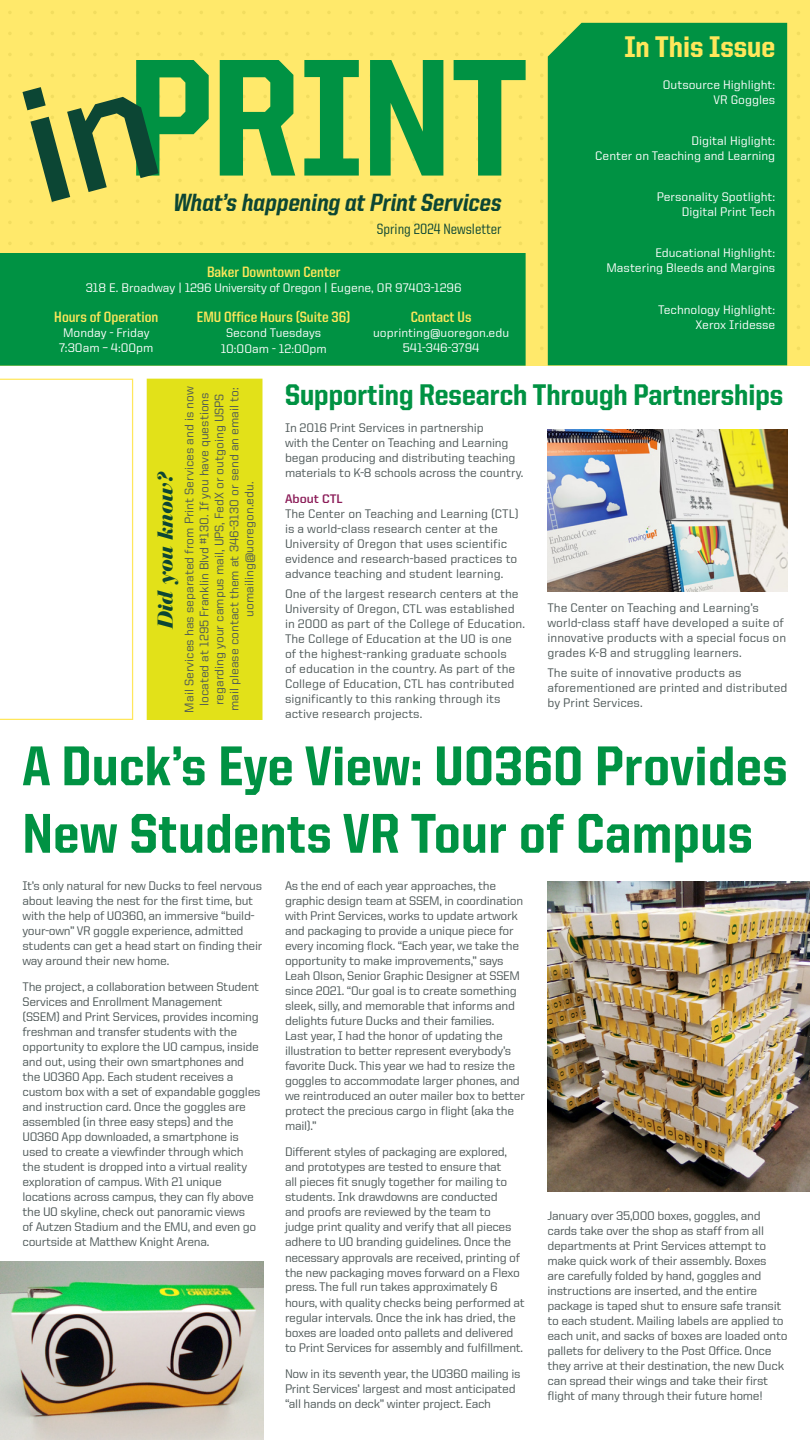
<style>
.page{position:relative;width:810px;height:1440px;background:#fff}
.page>*{position:absolute;margin:0;border:0;box-sizing:border-box;transform-origin:0 0}
.t1{font:800 56.25px/67.5px "United Sans Semi Cond";letter-spacing:.01em;color:#009243}
.t2{font:800 30px "United Sans Semi Cond";color:#009243}
.t3{font:800 30px "United Sans Semi Cond";color:#ffe75b}
.t4{font:800 25px "United Italic Semi Cond";color:#0c4634}
.t5{font:italic 900 22.5px "Bauer Bodoni BT";color:#0c4634}
.t6{font:700 15px "United Sans Semi Cond";color:#ffe75b}
.t7{font:500 15px "United Sans Semi Cond";color:#0c4634}
.t8{font:500 12.5px/15px "United Sans Reg";letter-spacing:-.025em;color:#4d5757}
.t9{font:500 12.5px/15px "United Sans Reg";color:#4d5757}
.t10{font:500 12.5px/15px "United Sans Reg";color:#fff;text-align:right}
.t11{font:700 12.5px "United Sans Reg";color:#8b1c58}
</style>
<div class="page">
<div style="left:147px;top:379px;width:115px;height:340px;background:#e2e119"></div>
<div style="left:0;top:0;width:810px;height:366px;background:#ffe96b"></div>
<svg style="left:0;top:379px;width:133px;height:341px"></svg>
<div style="left:548px;top:23px;width:239px;height:342px;background:#009243"></div>
<div style="left:0;top:253px;width:526px;height:113px;background:#009243"></div>
<img style="left:548px;top:429px;width:240px;height:162px">
<img style="left:548px;top:881px;width:262px;height:310px">
<img style="left:0;top:1261px;width:263px;height:179px">
<svg style="left:220px;top:53px;width:75px;height:129px"></svg>
<svg style="left:304px;top:53px;width:55px;height:129px"></svg>
<svg style="left:370px;top:53px;width:73px;height:129px"></svg>
<svg style="left:454px;top:53px;width:72px;height:129px"></svg>
<svg style="left:22px;top:53px;width:187px;height:150px"></svg>
<h3 class="t4" style="left:173px;top:189px;width:330px">What’s happening at Print Services</h3>
<p class="t7" style="left:377px;top:222px;width:126px">Spring 2024 Newsletter</p>
<p class="t6" style="left:207px;top:264px;width:135px">Baker Downtown Center</p>
<p class="t10" style="left:86px;top:280px;width:378px">318 E. Broadway | 1296 University of Oregon | Eugene, OR 97403-1296</p>
<p class="t6" style="left:54px;top:309px;width:106px">Hours of Operation</p>
<p class="t10" style="left:59px;top:325px;width:96px;text-align:center">Monday - Friday<br>7:30am – 4:00pm</p>
<p class="t6" style="left:197px;top:309px;width:155px">EMU Office Hours (Suite 36)</p>
<p class="t10" style="left:221px;top:324px;width:108px;line-height:16.5px;text-align:center">Second Tuesdays<br>10:00am - 12:00pm</p>
<p class="t6" style="left:411px;top:309px;width:62px">Contact Us</p>
<p class="t10" style="left:373px;top:325px;width:138px;text-align:center">uoprinting@uoregon.edu<br>541-346-3794</p>
<h2 class="t3" style="left:624px;top:31px;width:152px">In This Issue</h2>
<p class="t10" style="left:663px;top:77px;width:114px">Outsource Highlight:<br>VR Goggles</p>
<p class="t10" style="left:595px;top:133px;width:182px">Digital Higlight:<br>Center on Teaching and Learning</p>
<p class="t10" style="left:657px;top:189px;width:120px">Personality Spotlight:<br>Digital Print Tech</p>
<p class="t10" style="left:606px;top:245px;width:170px">Educational Highlight:<br>Mastering Bleeds and Margins</p>
<p class="t10" style="left:658px;top:302px;width:119px">Technology Highlight:<br>Xerox Iridesse</p>
<p class="t9" style="left:181px;top:713px;width:328px;text-align:center;rotate:-90deg">Mail Services has separated from Print Services and is now located at 1295 Franklin Blvd #130. If you have questions regarding your campus mail, UPS, FedX or outgoing USPS mail please contact them at 346-3130 or send an email to: uomailing@uoregon.edu.</p>
<h2 class="t2" style="left:285px;top:379px;width:500px">Supporting Research Through Partnerships</h2>
<p class="t8" style="left:285px;top:420px;width:240px">In 2016 Print Services in partnership<br>with the Center on Teaching and Learning began producing and distributing teaching materials to K-8 schools across the country.</p>
<p class="t11" style="left:285px;top:492px;width:59px">About CTL</p>
<p class="t9" style="left:285px;top:506px;width:235px">The Center on Teaching and Learning (CTL) is a world-class research center at the University of Oregon that uses scientific evidence and research-based practices to advance teaching and student learning.</p>
<p class="t9" style="left:285px;top:586px;width:241px">One of the largest research centers at the University of Oregon, CTL was established in 2000 as part of the College of Education.<br>The College of Education at the UO is one of the highest-ranking graduate schools<br>of education in the country. As part of the College of Education, CTL has contributed significantly to this ranking through its active research projects.</p>
<h3 class="t5" style="left:151px;top:628px;width:159px;rotate:-90deg">Did you know?</h3>
<p class="t9" style="left:548px;top:600px;width:240px">The Center on Teaching and Learning’s world-class staff have developed a suite of innovative products with a special focus on grades K-8 and struggling learners.</p>
<p class="t9" style="left:548px;top:665px;width:241px">The suite of innovative products as aforementioned are printed and distributed by Print Services.</p>
<h1 class="t1" style="left:22px;top:732px;width:767px">A Duck’s Eye View: UO360 Provides<br>New Students VR Tour of Campus</h1>
<p class="t8" style="left:22px;top:878px;width:241px">It’s only natural for new Ducks to feel nervous about leaving the nest for the first time, but with the help of UO360, an immersive “build&shy;your-own” VR goggle experience, admitted students can get a head start on finding their way around their new home.</p>
<p class="t8" style="left:22px;top:980px;width:240px">The project, a collaboration between Student Services and Enrollment Management (SSEM) and Print Services, provides incoming freshman and transfer students with the opportunity to explore the UO campus, inside and out, using their own smartphones and the UO360 App. Each student receives a custom box with a set of expandable goggles and instruction card. Once the goggles are assembled (in three easy steps) and the UO360 App downloaded, a smartphone is used to create a viewfinder through which the student is dropped into a virtual reality exploration of campus. With 21 unique locations across campus, they can fly above the UO skyline, check out panoramic views<br>of Autzen Stadium and the EMU, and even go courtside at Matthew Knight Arena.</p>
<p class="t8" style="left:285px;top:878px;width:242px">As the end of each year approaches, the graphic design team at SSEM, in coordination with Print Services, works to update artwork and packaging to provide a unique piece for every incoming flock. “Each year, we take the opportunity to make improvements,” says Leah Olson, Senior Graphic Designer at SSEM since 2021. “Our goal is to create something sleek, silly, and memorable that informs and delights future Ducks and their families.<br>Last year, I had the honor of updating the illustration to better represent everybody’s favorite Duck. This year we had to resize the goggles to accommodate larger phones, and we reintroduced an outer mailer box to better protect the precious cargo in flight (aka the mail).”</p>
<p class="t8" style="left:285px;top:1145px;width:241px">Different styles of packaging are explored, and prototypes are tested to ensure that<br>all pieces fit snugly together for mailing to students. Ink drawdowns are conducted<br>and proofs are reviewed by the team to<br>judge print quality and verify that all pieces adhere to UO branding guidelines. Once the necessary approvals are received, printing of the new packaging moves forward on a Flexo press. The full run takes approximately 6 hours, with quality checks being performed at regular intervals. Once the ink has dried, the boxes are loaded onto pallets and delivered to Print Services for assembly and fulfillment.</p>
<p class="t8" style="left:285px;top:1366px;width:237px">Now in its seventh year, the UO360 mailing is<br>Print Services’ largest and most anticipated “all hands on deck” winter project. Each</p>
<p class="t8" style="left:548px;top:1208px;width:242px">January over 35,000 boxes, goggles, and cards take over the shop as staff from all departments at Print Services attempt to make quick work of their assembly. Boxes<br>are carefully folded by hand, goggles and instructions are inserted, and the entire package is taped shut to ensure safe transit to each student. Mailing labels are applied to each unit, and sacks of boxes are loaded onto pallets for delivery to the Post Office. Once they arrive at their destination, the new Duck can spread their wings and take their first flight of many through their future home!</p>
</div>
